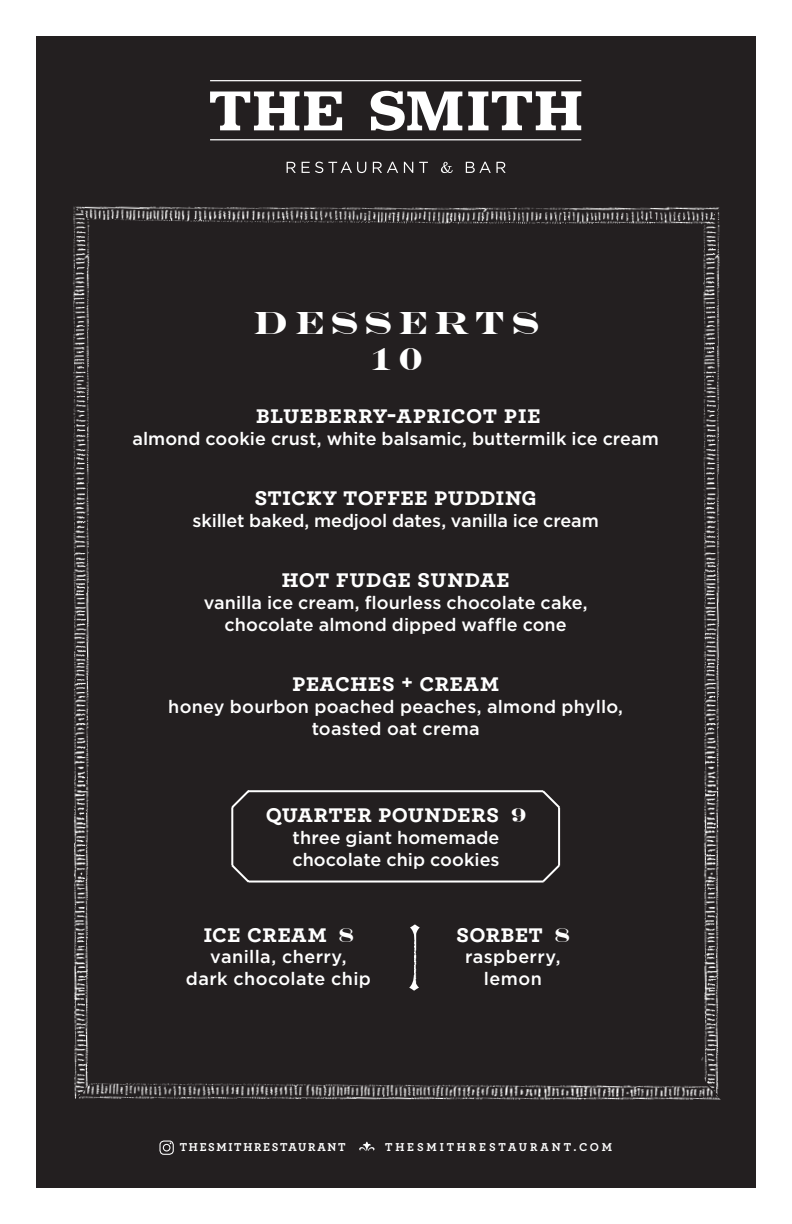
<style>
.page{position:relative;width:792px;height:1224px;background:#fff}
.page>*{position:absolute;margin:0;border:0;box-sizing:border-box;transform-origin:0 0}
.t1{font:700 32px/36px "Engravers";letter-spacing:.2em;color:#fff;text-align:center}
.Food_Item_Descrip{font:26px "Archer Bold SC";letter-spacing:.01em;color:#fff}
.Food_Item_Descrip-2{font:500 18px/21.6px "Gotham";letter-spacing:.005em;color:#fff;text-align:center}
.Food_Item{font:500 18px/22px "Gotham";letter-spacing:.005em;color:#fff}
.Food_Item_Descrip-3{font:500 18px/21.6px "Gotham";letter-spacing:.025em;color:#fff;text-align:center}
.t2{font:12px "Archer Bold SC";letter-spacing:.24em;color:#fff}
.t3{font:12px "Archer Bold SC";letter-spacing:.14em;color:#fff}
.s1{font-family:"Engravers";font-weight:700;font-size:20px}
</style>
<div class="page">
<div style="left:36px;top:36px;width:720px;height:1152px;background:#231f20"></div>
<svg style="left:210px;top:91px;width:371px;height:40px"></svg>
<hr style="left:210px;top:80px;width:371px;height:1px;background:#fff">
<hr style="left:210px;top:139px;width:371px;height:1px;background:#fff">
<svg style="left:287px;top:162px;width:9px;height:11px"></svg>
<svg style="left:302px;top:162px;width:64px;height:11px"></svg>
<svg style="left:373px;top:162px;width:25px;height:11px"></svg>
<svg style="left:404px;top:162px;width:9px;height:11px"></svg>
<svg style="left:419px;top:162px;width:9px;height:11px"></svg>
<svg style="left:441px;top:162px;width:12px;height:11px"></svg>
<svg style="left:466px;top:162px;width:40px;height:11px"></svg>
<img style="left:92px;top:206px;width:609px;height:19px">
<img style="left:92px;top:1083px;width:609px;height:17px">
<img style="left:701px;top:207px;width:20px;height:893px">
<img style="left:72px;top:206px;width:20px;height:893px">
<svg style="left:231px;top:790px;width:329px;height:93px"></svg>
<img style="left:414px;top:940px;width:3px;height:35px">
<svg style="left:410px;top:925px;width:10px;height:15px"></svg>
<svg style="left:409px;top:975px;width:10px;height:16px"></svg>
<div style="left:159px;top:1141px;width:15px;height:14px;border:1px solid #fff;border-radius:4px"></div>
<div style="left:163px;top:1144px;width:7px;height:8px;border:1px solid #fff;border-radius:50%"></div>
<svg style="left:359px;top:1142px;width:16px;height:9px"></svg>
<p class="t1" style="left:253px;top:304px;width:288px">DESSERTs<br>10</p>
<p class="Food_Item_Descrip" style="left:256px;top:399px;width:287px">blueberry-apricot pie</p>
<p class="Food_Item_Descrip-2" style="left:132px;top:428px;width:528px">almond cookie crust, white balsamic, buttermilk ice cream</p>
<p class="Food_Item_Descrip" style="left:254px;top:481px;width:284px">sticky toffee pudding</p>
<p class="Food_Item_Descrip-2" style="left:193px;top:510px;width:408px">skillet baked, medjool dates, vanilla ice cream</p>
<p class="Food_Item_Descrip" style="left:282px;top:563px;width:230px">hot fudge sundae</p>
<p class="Food_Item_Descrip-2" style="left:204px;top:592px;width:385px">vanilla ice cream, flourless chocolate cake,</p>
<p class="Food_Item_Descrip-2" style="left:225px;top:614px;width:344px">chocolate almond dipped waffle cone</p>
<p class="Food_Item_Descrip" style="left:292px;top:667px;width:209px">peaches + cream</p>
<p class="Food_Item_Descrip-2" style="left:168px;top:696px;width:456px">honey bourbon poached peaches, almond phyllo,</p>
<p class="Food_Item_Descrip-2" style="left:312px;top:718px;width:170px">toasted oat crema</p>
<p class="Food_Item_Descrip" style="left:266px;top:797px;width:262px">quarter pounders <span class="s1">9</span></p>
<p class="Food_Item" style="left:292px;top:826px;width:209px">three giant homemade chocolate chip cookies</p>
<p class="Food_Item_Descrip" style="left:203px;top:917px;width:152px">ice cream <span class="s1">8</span></p>
<p class="Food_Item_Descrip-2" style="left:186px;top:946px;width:187px">vanilla, cherry,<br>dark chocolate chip</p>
<p class="Food_Item_Descrip" style="left:456px;top:917px;width:115px">sorbet <span class="s1">8</span></p>
<p class="Food_Item_Descrip-3" style="left:465px;top:946px;width:97px">raspberry, lemon</p>
<p class="t3" style="left:180px;top:1139px;width:167px">THESMITHRESTAURANT</p>
<p class="t2" style="left:385px;top:1139px;width:229px">THESMITHRESTAURANT.COM</p>
</div>
